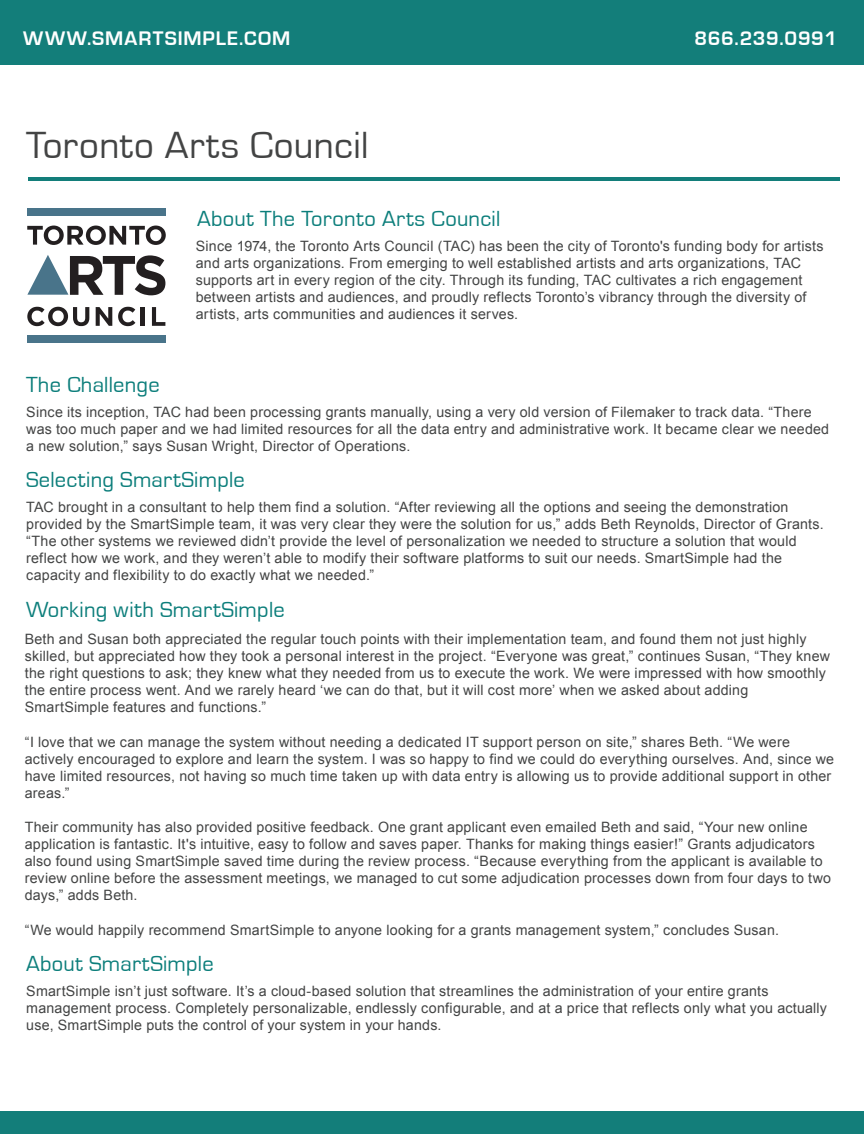
<style>
.page{position:relative;width:864px;height:1134px;background:#fff}
.page>*{position:absolute;margin:0;border:0;box-sizing:border-box;transform-origin:0 0}
.t1{font:39px "Eurostile";letter-spacing:.01em;color:#434444}
.t2{font:22.5px "Eurostile";letter-spacing:.01em;color:#0c7e7b}
.t3{font:700 20.25px "Eurostile";letter-spacing:.045em;color:#fff}
.t4{font:14.25px/17.1px "Arial";letter-spacing:.015em;color:#434444}
</style>
<div class="page">
<svg style="left:27px;top:226px;width:139px;height:19px"></svg>
<svg style="left:27px;top:307px;width:62px;height:19px"></svg>
<svg style="left:96px;top:307px;width:16px;height:19px"></svg>
<svg style="left:118px;top:307px;width:17px;height:19px"></svg>
<div style="left:140px;top:307px;width:5px;height:19px;background:#231f20"></div>
<svg style="left:152px;top:307px;width:13px;height:19px"></svg>
<div style="left:27px;top:335px;width:139px;height:8px;background:#49748a"></div>
<svg style="left:27px;top:255px;width:138px;height:40px"></svg>
<div style="left:27px;top:208px;width:139px;height:8px;background:#49748a"></div>
<div style="left:0;top:0;width:864px;height:65px;background:#137e7a"></div>
<div style="left:0;top:1112px;width:864px;height:22px;background:#137e7a"></div>
<hr style="left:28px;top:178px;width:811px;height:3px;background:#137e7a">
<h3 class="t3" style="left:23px;top:28px;width:269px">WWW.SMARTSIMPLE.COM</h3>
<h3 class="t3" style="left:695px;top:28px;width:144px">866.239.0991</h3>
<h1 class="t1" style="left:26px;top:124px;width:344px">Toronto Arts Council</h1>
<h2 class="t2" style="left:197px;top:206px;width:305px">About The Toronto Arts Council</h2>
<h2 class="t2" style="left:26px;top:373px;width:135px">The Challenge</h2>
<p class="t4" style="left:196px;top:238px;width:629px">Since 1974, the Toronto Arts Council (TAC) has been the city of Toronto's funding body for artists and arts organizations. From emerging to well established artists and arts organizations, TAC supports art in every region of the city. Through its funding, TAC cultivates a rich engagement between artists and audiences, and proudly reflects Toronto’s vibrancy through the diversity of artists, arts communities and audiences it serves.</p>
<p class="t4" style="left:26px;top:404px;width:804px">Since its inception, TAC had been processing grants manually, using a very old version of Filemaker to track data. “There was too much paper and we had limited resources for all the data entry and administrative work. It became clear we needed a new solution,” says Susan Wright, Director of Operations.</p>
<h2 class="t2" style="left:26px;top:467px;width:220px">Selecting SmartSimple</h2>
<p class="t4" style="left:26px;top:498px;width:799px">TAC brought in a consultant to help them find a solution. “After reviewing all the options and seeing the demonstration provided by the SmartSimple team, it was very clear they were the solution for us,” adds Beth Reynolds, Director of Grants. “The other systems we reviewed didn’t provide the level of personalization we needed to structure a solution that would reflect how we work, and they weren’t able to modify their software platforms to suit our needs. SmartSimple had the capacity and flexibility to do exactly what we needed.”</p>
<h2 class="t2" style="left:26px;top:598px;width:260px">Working with SmartSimple</h2>
<p class="t4" style="left:25px;top:631px;width:807px">Beth and Susan both appreciated the regular touch points with their implementation team, and found them not just highly skilled, but appreciated how they took a personal interest in the project. “Everyone was great,” continues Susan, “They knew the right questions to ask; they knew what they needed from us to execute the work. We were impressed with how smoothly the entire process went. And we rarely heard ‘we can do that, but it will cost more’ when we asked about adding SmartSimple features and functions.”</p>
<p class="t4" style="left:25px;top:733px;width:811px">“I love that we can manage the system without needing a dedicated IT support person on site,” shares Beth. “We were actively encouraged to explore and learn the system. I was so happy to find we could do everything ourselves. And, since we have limited resources, not having so much time taken up with data entry is allowing us to provide additional support in other areas.”</p>
<p class="t4" style="left:25px;top:819px;width:808px">Their community has also provided positive feedback. One grant applicant even emailed Beth and said, “Your new online application is fantastic. It's intuitive, easy to follow and saves paper. Thanks for making things easier!” Grants adjudicators also found using SmartSimple saved time during the review process. “Because everything from the applicant is available to review online before the assessment meetings, we managed to cut some adjudication processes down from four days to two days,” adds Beth.</p>
<p class="t4" style="left:25px;top:921px;width:756px">“We would happily recommend SmartSimple to anyone looking for a grants management system,” concludes Susan.</p>
<h2 class="t2" style="left:26px;top:952px;width:189px">About SmartSimple</h2>
<p class="t4" style="left:26px;top:983px;width:802px">SmartSimple isn’t just software. It’s a cloud-based solution that streamlines the administration of your entire grants management process. Completely personalizable, endlessly configurable, and at a price that reflects only what you actually use, SmartSimple puts the control of your system in your hands.</p>
</div>
